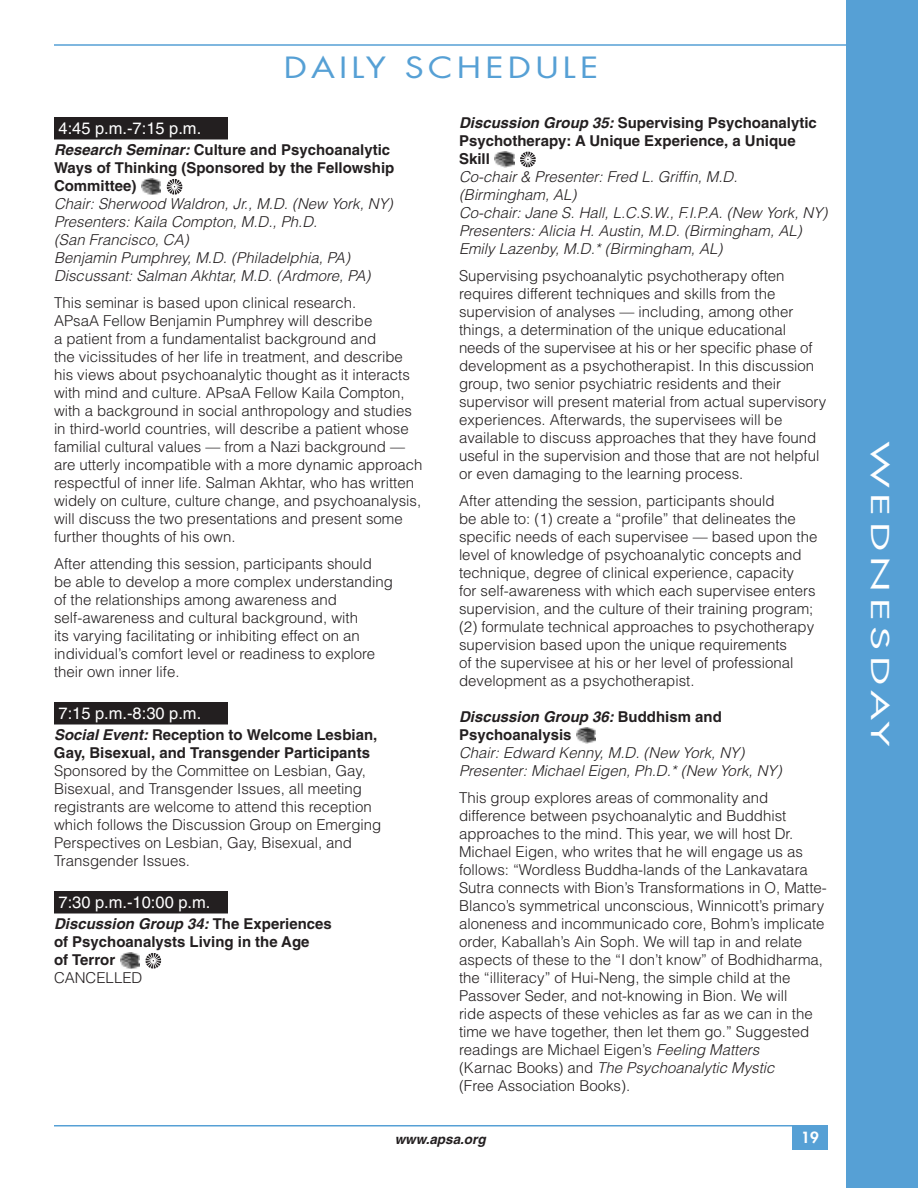
<style>
.page{position:relative;width:918px;height:1188px;background:#fff}
.page>*{position:absolute;margin:0;border:0;box-sizing:border-box;transform-origin:0 0}
.t1{font:28.5px "Futura";letter-spacing:.125em;color:#56a0d5;scale:1.2 1}
.t2{font:24px "Futura";letter-spacing:.125em;color:#fff;scale:1.8 1}
.t3{font:16.5px "Helvetica";color:#fff}
.t4{font:300 15px/18px "Helvetica";color:#231f20}
.t5{font:italic 300 15px/18px "Helvetica";color:#231f20}
.t6{font:700 15px/18px "Helvetica";color:#231f20}
.t7{font:800 15px "Futura";color:#fff}
.t8{font:italic 700 13.5px "Helvetica";color:#231f20}
.s1{font-style:italic}
</style>
<div class="page">
<div style="left:54px;top:117px;width:174px;height:23px;background:#231f20"></div>
<div style="left:54px;top:702px;width:174px;height:22px;background:#231f20"></div>
<div style="left:54px;top:891px;width:174px;height:23px;background:#231f20"></div>
<img style="left:576px;top:727px;width:20px;height:17px">
<svg style="left:520px;top:152px;width:16px;height:15px"></svg>
<svg style="left:494px;top:154px;width:21px;height:12px"></svg>
<img style="left:495px;top:151px;width:19px;height:17px">
<svg style="left:146px;top:953px;width:15px;height:16px"></svg>
<img style="left:120px;top:952px;width:19px;height:17px">
<svg style="left:167px;top:179px;width:15px;height:16px"></svg>
<img style="left:141px;top:178px;width:20px;height:17px">
<hr style="left:54px;top:44px;width:810px;height:2px;background:#56a0d5">
<div style="left:846px;top:0;width:72px;height:1188px;background:#56a0d5"></div>
<div style="left:792px;top:1126px;width:36px;height:24px;background:#56a0d5"></div>
<hr style="left:54px;top:1125px;width:774px;height:1px;background:#56a0d5">
<h1 class="t1" style="left:284px;top:54px;width:264px">DAILY SCHEDULE</h1>
<p class="t3" style="left:58px;top:122px;width:144px">4:45 p.m.-7:15 p.m.</p>
<p class="t6" style="left:54px;top:142px;width:342px"><span class="s1">Research Seminar:</span> Culture and Psychoanalytic<br>Ways of Thinking (Sponsored by the Fellowship<br>Committee)</p>
<p class="t5" style="left:54px;top:195px;width:340px">Chair: Sherwood Waldron, Jr., M.D. (New York, NY)<br>Presenters: Kaila Compton, M.D., Ph.D.<br>(San Francisco, CA)<br>Benjamin Pumphrey, M.D. (Philadelphia, PA)<br>Discussant: Salman Akhtar, M.D. (Ardmore, PA)</p>
<p class="t4" style="left:54px;top:294px;width:370px">This seminar is based upon clinical research.<br>APsaA Fellow Benjamin Pumphrey will describe<br>a patient from a fundamentalist background and<br>the vicissitudes of her life in treatment, and describe his views about psychoanalytic thought as it interacts with mind and culture. APsaA Fellow Kaila Compton, with a background in social anthropology and studies in third-world countries, will describe a patient whose familial cultural values — from a Nazi background — are utterly incompatible with a more dynamic approach respectful of inner life. Salman Akhtar, who has written widely on culture, culture change, and psychoanalysis, will discuss the two presentations and present some further thoughts of his own.</p>
<p class="t4" style="left:54px;top:555px;width:340px">After attending this session, participants should be able to develop a more complex understanding of the relationships among awareness and self-awareness and cultural background, with<br>its varying facilitating or inhibiting effect on an individual’s comfort level or readiness to explore their own inner life.</p>
<p class="t3" style="left:58px;top:707px;width:144px">7:15 p.m.-8:30 p.m.</p>
<p class="t6" style="left:54px;top:727px;width:325px"><span class="s1">Social Event:</span> Reception to Welcome Lesbian,<br>Gay, Bisexual, and Transgender Participants</p>
<p class="t4" style="left:54px;top:762px;width:329px">Sponsored by the Committee on Lesbian, Gay, Bisexual, and Transgender Issues, all meeting registrants are welcome to attend this reception which follows the Discussion Group on Emerging Perspectives on Lesbian, Gay, Bisexual, and Transgender Issues.</p>
<p class="t3" style="left:58px;top:896px;width:153px">7:30 p.m.-10:00 p.m.</p>
<p class="t6" style="left:54px;top:916px;width:279px"><span class="s1">Discussion Group 34:</span> The Experiences of Psychoanalysts Living in the Age<br>of Terror</p>
<p class="t4" style="left:54px;top:969px;width:90px">CANCELLED</p>
<p class="t6" style="left:459px;top:115px;width:359px"><span class="s1">Discussion Group 35:</span> Supervising Psychoanalytic<br>Psychotherapy: A Unique Experience, a Unique<br>Skill</p>
<p class="t5" style="left:459px;top:168px;width:370px">Co-chair &amp; Presenter: Fred L. Griffin, M.D. (Birmingham, AL)<br>Co-chair: Jane S. Hall, L.C.S.W., F.I.P.A. (New York, NY)<br>Presenters: Alicia H. Austin, M.D. (Birmingham, AL)<br>Emily Lazenby, M.D.* (Birmingham, AL)</p>
<p class="t4" style="left:459px;top:267px;width:369px">Supervising psychoanalytic psychotherapy often requires different techniques and skills from the supervision of analyses — including, among other things, a determination of the unique educational needs of the supervisee at his or her specific phase of development as a psychotherapist. In this discussion group, two senior psychiatric residents and their supervisor will present material from actual supervisory experiences. Afterwards, the supervisees will be available to discuss approaches that they have found useful in the supervision and those that are not helpful or even damaging to the learning process.</p>
<p class="t4" style="left:459px;top:492px;width:360px">After attending the session, participants should<br>be able to: (1) create a “profile” that delineates the specific needs of each supervisee — based upon the level of knowledge of psychoanalytic concepts and technique, degree of clinical experience, capacity<br>for self-awareness with which each supervisee enters supervision, and the culture of their training program; (2) formulate technical approaches to psychotherapy supervision based upon the unique requirements<br>of the supervisee at his or her level of professional development as a psychotherapist.</p>
<p class="t6" style="left:459px;top:709px;width:264px"><span class="s1">Discussion Group 36:</span> Buddhism and<br>Psychoanalysis</p>
<p class="t5" style="left:459px;top:744px;width:324px">Chair: Edward Kenny, M.D. (New York, NY)<br>Presenter: Michael Eigen, Ph.D.* (New York, NY)</p>
<p class="t4" style="left:459px;top:789px;width:369px">This group explores areas of commonality and difference between psychoanalytic and Buddhist approaches to the mind. This year, we will host Dr.<br>Michael Eigen, who writes that he will engage us as follows: “Wordless Buddha-lands of the Lankavatara Sutra connects with Bion’s Transformations in O, Matte-Blanco’s symmetrical unconscious, Winnicott’s primary aloneness and incommunicado core, Bohm’s implicate order, Kaballah’s Ain Soph. We will tap in and relate aspects of these to the “I don’t know” of Bodhidharma, the “illiteracy” of Hui-Neng, the simple child at the Passover Seder, and not-knowing in Bion. We will<br>ride aspects of these vehicles as far as we can in the time we have together, then let them go.” Suggested readings are Michael Eigen’s <span class="s1">Feeling Matters<br></span>(Karnac Books) and <span class="s1">The Psychoanalytic Mystic<br></span>(Free Association Books).</p>
<p class="t8" style="left:395px;top:1134px;width:93px">www.apsa.org</p>
<p class="t7" style="left:801px;top:1130px;width:19px">19</p>
<h2 class="t2" style="left:891px;top:441px;width:172px;rotate:90deg">WEDNESDAY</h2>
</div>
